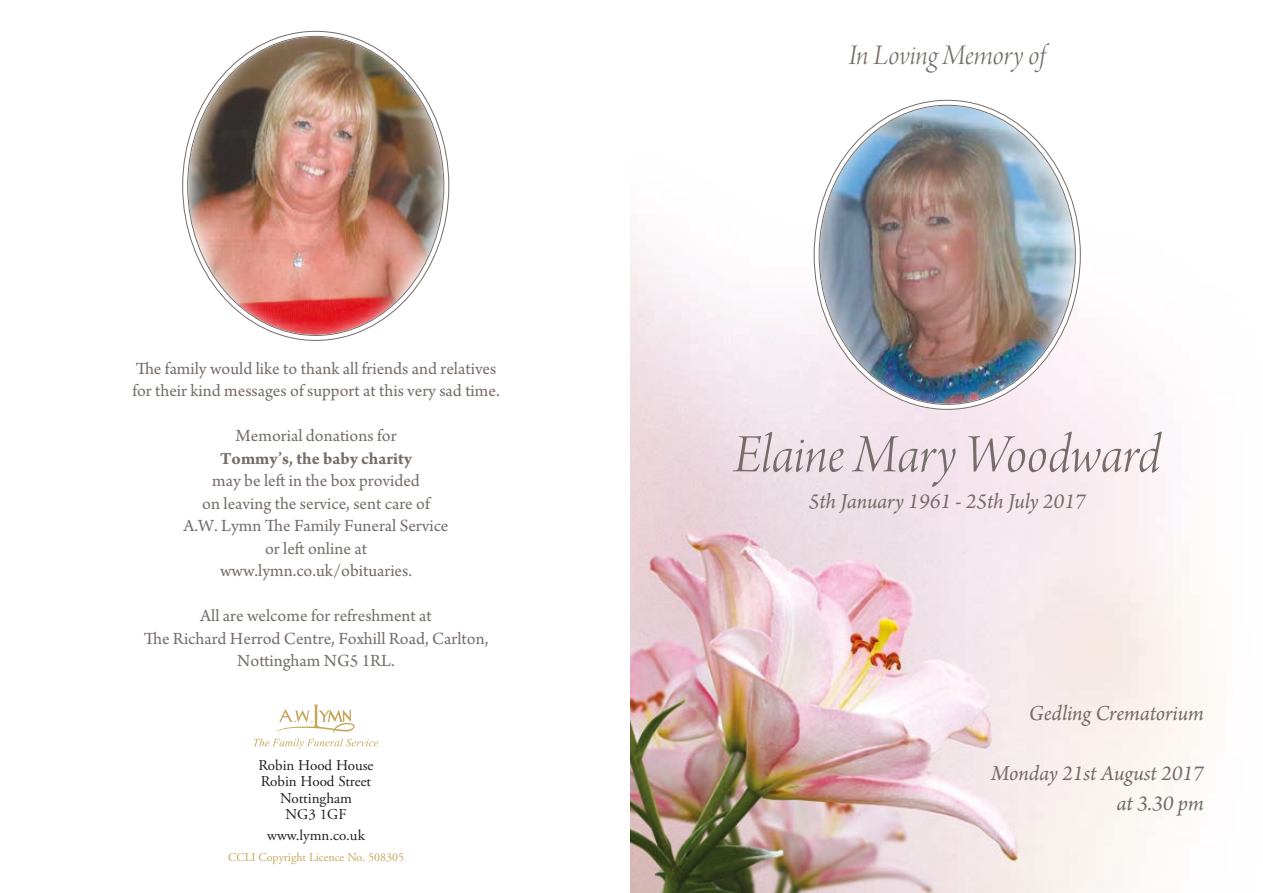
<style>
.page{position:relative;width:1263px;height:893px;background:#fff}
.page>*{position:absolute;margin:0;border:0;box-sizing:border-box;transform-origin:0 0}
.t1{font:57px "Arno Pro Light Italic Display";letter-spacing:-.005em;color:#756d69}
.t2{font:30px "Arno Pro Light Italic Display";letter-spacing:-.005em;color:#756d69}
.t3{font:italic 22.5px/30px "Arno Pro";letter-spacing:-.005em;color:#756d69;text-align:right}
.t4{font:18px/22.5px "Arno Pro";color:#756d69;text-align:center}
.t5{font:700 18px "Arno Pro";color:#756d69}
.t6{font:15px/16.5px "Adobe Garamond Pro";color:#1d1d1b;text-align:center}
.t7{font:12px "Adobe Garamond Pro";color:#c6a65b}
</style>
<div class="page">
<img style="left:631px;top:99px;width:577px;height:794px">
<svg style="left:254px;top:704px;width:124px;height:45px"></svg>
<img style="left:820px;top:106px;width:255px;height:298px">
<img style="left:188px;top:37px;width:255px;height:298px">
<p class="t4" style="left:132px;top:358px;width:369px;text-align:left">The family would like to thank all friends and relatives for their kind messages of support at this very sad time.</p>
<p class="t4" style="left:236px;top:426px;width:162px">Memorial donations for</p>
<p class="t5" style="left:220px;top:448px;width:193px">Tommy’s, the baby charity</p>
<p class="t4" style="left:184px;top:471px;width:266px">may be left in the box provided<br>on leaving the service, sent care of<br>A.W. Lymn The Family Funeral Service or left online at www.lymn.co.uk/obituaries.</p>
<p class="t4" style="left:144px;top:606px;width:346px">All are welcome for refreshment at<br>The Richard Herrod Centre, Foxhill Road, Carlton,<br>Nottingham NG5 1RL.</p>
<p class="t6" style="left:258px;top:757px;width:117px">Robin Hood House<br>Robin Hood Street<br>Nottingham<br>NG3 1GF</p>
<p class="t6" style="left:267px;top:828px;width:99px">www.lymn.co.uk</p>
<p class="t7" style="left:228px;top:850px;width:178px">CCLI Copyright Licence No. 508305</p>
<h2 class="t2" style="left:849px;top:38px;width:198px">In Loving Memory of</h2>
<h1 class="t1" style="left:733px;top:423px;width:429px">Elaine Mary Woodward</h1>
<p class="t3" style="left:809px;top:487px;width:278px">5th January 1961 - 25th July 2017</p>
<p class="t3" style="left:1029px;top:699px;width:177px">Gedling Crematorium</p>
<p class="t3" style="left:991px;top:759px;width:214px">Monday 21st August 2017 at 3.30 pm</p>
</div>
